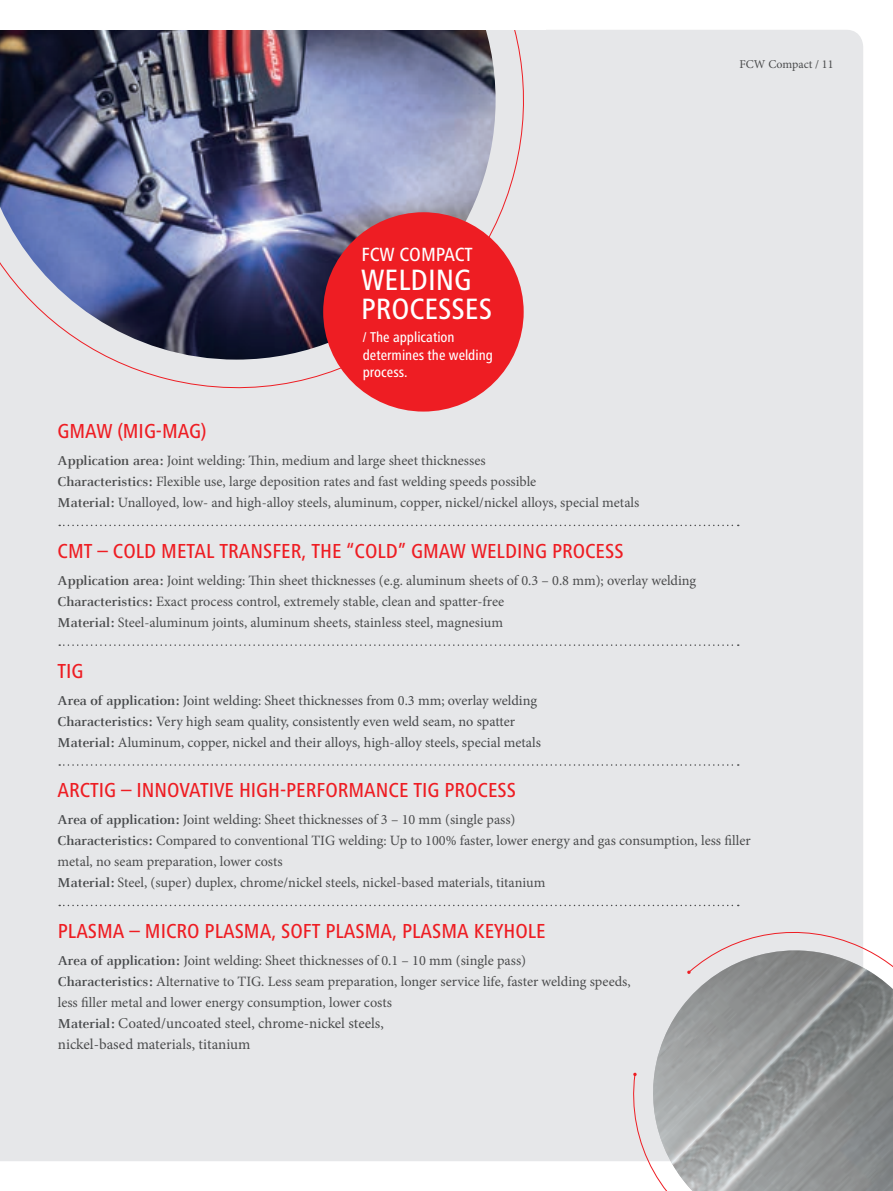
<style>
.page{position:relative;width:893px;height:1191px;background:#fff}
.page>*{position:absolute;margin:0;border:0;box-sizing:border-box;transform-origin:0 0}
.t1{font:500 condensed 30.45px/28.5px "Frutiger Next LTW1 G";color:#fff}
.t2{font:500 condensed 21px "Frutiger Next LTW1 G";color:#ee1d23}
.t3{font:500 condensed 19.8px "Frutiger Next LTW1 G";color:#fff}
.t4{font:15px/21px "Minion Pro";letter-spacing:-.005em;color:#4b4c4d}
.t5{font:500 condensed 14.7px/17.7px "Frutiger Next LTW1 G";color:#fff}
.t6{font:14.25px/21px "Minion Pro";color:#4b4c4d}
.t7{font:14.25px/21px "Minion Pro";color:#47494b}
.t8{font:12px "Minion Pro";color:#4b4c4d}
.s1{font-family:"Celeste Offc Pro";font-weight:700}
.s2{font-family:"Celeste Offc Pro";font-weight:700;color:#47494b}
.s3{font-family:"Celeste Offc Pro";font-weight:700;font-size:14.25px;color:#47494b}
</style>
<div class="page">
<div style="left:0;top:30px;width:863px;height:1131px;background:#e6e7e9"></div>
<svg style="left:59px;top:524px;width:680px;height:2px"></svg>
<svg style="left:59px;top:644px;width:680px;height:2px"></svg>
<svg style="left:59px;top:764px;width:680px;height:1px"></svg>
<svg style="left:59px;top:904px;width:680px;height:2px"></svg>
<div style="left:626px;top:920px;width:237px;height:241px;background:#e6e7e9"></div>
<svg style="left:633px;top:1072px;width:4px;height:4px"></svg>
<div style="left:640px;top:937px;width:228px;height:224px;background:#e6e7e9"></div>
<img style="left:646px;top:950px;width:247px;height:241px">
<div style="left:0;top:30px;width:540px;height:370px;background:#e6e7e9"></div>
<img style="left:0;top:30px;width:496px;height:329px">
<div style="left:323px;top:212px;width:201px;height:199px;background:#ee1d23;border-radius:50%"></div>
<h3 class="t3" style="left:361px;top:243px;width:113px">FCW COMPACT</h3>
<h1 class="t1" style="left:361px;top:266px;width:132px">WELDING<br>PROCESSES</h1>
<p class="t5" style="left:363px;top:328px;width:132px">/ The application determines the welding process.</p>
<p class="t8" style="left:740px;top:56px;width:95px">FCW Compact / 11</p>
<h2 class="t2" style="left:58px;top:419px;width:150px">GMAW (MIG-MAG)</h2>
<p class="t6" style="left:58px;top:450px;width:583px"><span class="s1">Application area:</span> Joint welding: Thin, medium and large sheet thicknesses<br><span class="s1">Characteristics:</span> Flexible use, large deposition rates and fast welding speeds possible<br><span class="s1">Material:</span> Unalloyed, low- and high-alloy steels, aluminum, copper, nickel/nickel alloys, special metals</p>
<h2 class="t2" style="left:58px;top:538px;width:567px">CMT – COLD METAL TRANSFER, THE “COLD” GMAW WELDING PROCESS</h2>
<p class="t6" style="left:58px;top:569px;width:640px"><span class="s1">Application area:</span> Joint welding: Thin sheet thicknesses (e.g. aluminum sheets of 0.3 – 0.8 mm); overlay welding<br><span class="s1">Characteristics:</span> Exact process control, extremely stable, clean and spatter-free<br><span class="s1">Material:</span> Steel-aluminum joints, aluminum sheets, stainless steel, magnesium</p>
<h2 class="t2" style="left:58px;top:658px;width:27px">TIG</h2>
<p class="t7" style="left:58px;top:689px;width:485px"><span class="s1">Area of application:</span> Joint welding: Sheet thicknesses from 0.3 mm; overlay welding<br><span class="s1">Characteristics:</span> Very high seam quality, consistently even weld seam, no spatter<br><span class="s1">Material:</span> Aluminum, copper, nickel and their alloys, high-alloy steels, special metals</p>
<h2 class="t2" style="left:58px;top:778px;width:460px">ARCTIG – INNOVATIVE HIGH-PERFORMANCE TIG PROCESS</h2>
<p class="t6" style="left:58px;top:809px;width:695px"><span class="s2">Area of application:</span> Joint welding: Sheet thicknesses of 3 – 10 mm (single pass)<br><span class="s2">Characteristics:</span> Compared to conventional TIG welding: Up to 100% faster, lower energy and gas consumption, less filler metal, no seam preparation, lower costs<br><span class="s2">Material:</span> Steel, (super) duplex, chrome/nickel steels, nickel-based materials, titanium</p>
<h2 class="t2" style="left:58px;top:919px;width:489px">PLASMA – MICRO PLASMA, SOFT PLASMA, PLASMA KEYHOLE</h2>
<p class="t6" style="left:58px;top:950px;width:574px"><span class="s2">Area of application:</span> Joint welding: Sheet thicknesses of 0.1 – 10 mm (single pass)<br><span class="s2">Characteristics:</span> Alternative to TIG. Less seam preparation, longer service life, faster welding speeds, less filler metal and lower energy consumption, lower costs</p>
<p class="t4" style="left:58px;top:1013px;width:328px"><span class="s3">Material:</span> Coated/uncoated steel, chrome-nickel steels, nickel-based materials, titanium</p>
</div>
